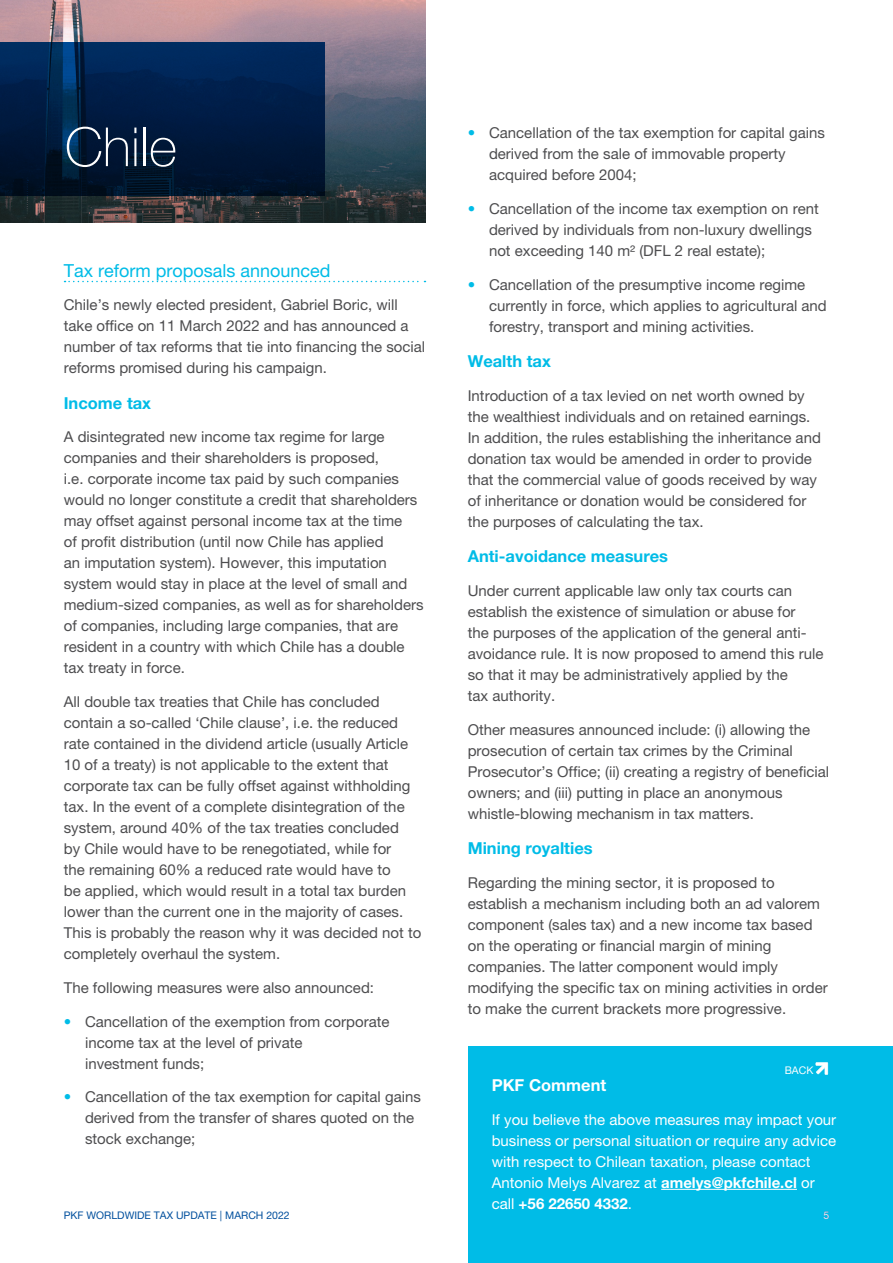
<style>
.page{position:relative;width:893px;height:1263px;background:#fff}
.page>*{position:absolute;margin:0;border:0;box-sizing:border-box;transform-origin:0 0}
.t1{font:100 54px "Helvetica Neue LT Pro";color:#fff}
.t2{font:18px "Helvetica Neue LT Pro";color:#00bce7}
.t3{font:700 16.5px "Helvetica Neue LT Pro";color:#00bce7}
.t4{font:700 16.5px "Helvetica Neue LT Pro";color:#fff}
.t5{font:15px/21px "Helvetica Neue LT Pro";color:#4d4d4f}
.t6{font:15px/21px "Helvetica Neue LT Pro";color:#fff}
.t7{font:10.5px "Helvetica Neue LT Pro";color:#004f9d}
.t8{font:10.5px "Helvetica Neue";color:#fff}
.t9{font:10.5px "Helvetica Neue LT Pro";color:#fff}
.s1{color:#00bce7}
.s2{font-weight:700}
</style>
<div class="page">
<svg style="left:65px;top:281px;width:360px;height:1px"></svg>
<img style="left:0;top:0;width:425px;height:223px">
<svg style="left:0;top:43px;width:325px;height:153px;background:#001d42"></svg>
<div style="left:468px;top:1046px;width:425px;height:217px;background:#00bce7"></div>
<hr style="left:661px;top:1189px;width:136px;height:1px;background:#fff">
<svg style="left:816px;top:1062px;width:12px;height:13px"></svg>
<h1 class="t1" style="left:65px;top:116px;width:114px">Chile</h1>
<p class="t5" style="left:489px;top:122px;width:337px;text-indent:-21px"><span class="s1">•</span> Cancellation of the tax exemption for capital gains derived from the sale of immovable property acquired before 2004;</p>
<p class="t5" style="left:489px;top:198px;width:331px;text-indent:-21px"><span class="s1">•</span> Cancellation of the income tax exemption on rent derived by individuals from non-luxury dwellings not exceeding 140 m² (DFL 2 real estate);</p>
<p class="t5" style="left:489px;top:274px;width:339px;text-indent:-21px"><span class="s1">•</span> Cancellation of the presumptive income regime currently in force, which applies to agricultural and forestry, transport and mining activities.</p>
<p class="t3" style="left:468px;top:351px;width:85px">Wealth tax</p>
<p class="t5" style="left:468px;top:385px;width:355px">Introduction of a tax levied on net worth owned by the wealthiest individuals and on retained earnings.<br>In addition, the rules establishing the inheritance and donation tax would be amended in order to provide that the commercial value of goods received by way of inheritance or donation would be considered for the purposes of calculating the tax.</p>
<p class="t3" style="left:468px;top:546px;width:202px">Anti-avoidance measures</p>
<p class="t5" style="left:468px;top:580px;width:357px">Under current applicable law only tax courts can establish the existence of simulation or abuse for<br>the purposes of the application of the general anti&shy;avoidance rule. It is now proposed to amend this rule so that it may be administratively applied by the<br>tax authority.</p>
<p class="t5" style="left:468px;top:719px;width:363px">Other measures announced include: (i) allowing the prosecution of certain tax crimes by the Criminal Prosecutor’s Office; (ii) creating a registry of beneficial owners; and (iii) putting in place an anonymous whistle-blowing mechanism in tax matters.</p>
<p class="t3" style="left:468px;top:838px;width:126px">Mining royalties</p>
<p class="t5" style="left:468px;top:872px;width:362px">Regarding the mining sector, it is proposed to establish a mechanism including both an ad valorem component (sales tax) and a new income tax based on the operating or financial margin of mining companies. The latter component would imply modifying the specific tax on mining activities in order to make the current brackets more progressive.</p>
<p class="t2" style="left:64px;top:259px;width:268px">Tax reform proposals announced</p>
<p class="t5" style="left:64px;top:294px;width:363px">Chile’s newly elected president, Gabriel Boric, will take office on 11 March 2022 and has announced a number of tax reforms that tie into financing the social reforms promised during his campaign.</p>
<p class="t3" style="left:64px;top:392px;width:89px">Income tax</p>
<p class="t5" style="left:64px;top:426px;width:361px">A disintegrated new income tax regime for large companies and their shareholders is proposed,<br>i.e. corporate income tax paid by such companies would no longer constitute a credit that shareholders may offset against personal income tax at the time<br>of profit distribution (until now Chile has applied<br>an imputation system). However, this imputation system would stay in place at the level of small and medium-sized companies, as well as for shareholders of companies, including large companies, that are resident in a country with which Chile has a double tax treaty in force.</p>
<p class="t5" style="left:64px;top:691px;width:359px">All double tax treaties that Chile has concluded contain a so-called ‘Chile clause’, i.e. the reduced rate contained in the dividend article (usually Article 10 of a treaty) is not applicable to the extent that corporate tax can be fully offset against withholding tax. In the event of a complete disintegration of the system, around 40% of the tax treaties concluded<br>by Chile would have to be renegotiated, while for<br>the remaining 60% a reduced rate would have to<br>be applied, which would result in a total tax burden lower than the current one in the majority of cases.<br>This is probably the reason why it was decided not to completely overhaul the system.</p>
<p class="t5" style="left:64px;top:977px;width:312px">The following measures were also announced:</p>
<p class="t5" style="left:85px;top:1010px;width:306px;text-indent:-21px"><span class="s1">•</span> Cancellation of the exemption from corporate income tax at the level of private<br>investment funds;</p>
<p class="t5" style="left:85px;top:1086px;width:337px;text-indent:-21px"><span class="s1">•</span> Cancellation of the tax exemption for capital gains derived from the transfer of shares quoted on the stock exchange;</p>
<p class="t8" style="left:785px;top:1063px;width:30px">BACK</p>
<p class="t4" style="left:492px;top:1075px;width:116px">PKF Comment</p>
<p class="t6" style="left:492px;top:1109px;width:346px">If you believe the above measures may impact your business or personal situation or require any advice with respect to Chilean taxation, please contact Antonio Melys Alvarez at <span class="s2">amelys@pkfchile.cl</span> or call <span class="s2">+56 22650 4332</span>.</p>
<p class="t7" style="left:64px;top:1209px;width:227px">PKF WORLDWIDE TAX UPDATE | MARCH 2022</p>
<p class="t9" style="left:823px;top:1209px;width:7px">5</p>
</div>
